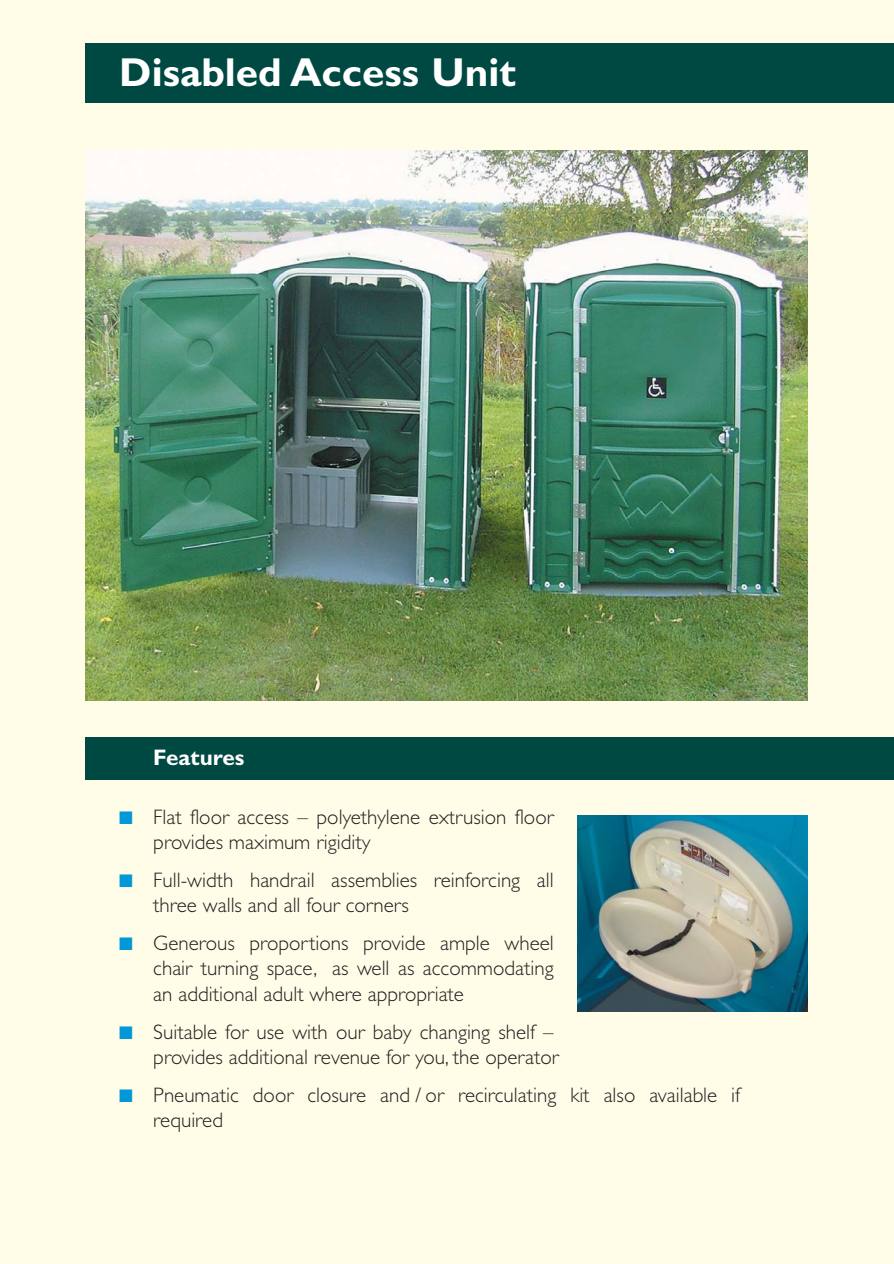
<style>
.page{position:relative;width:894px;height:1264px;background:#fffde8}
.page>*{position:absolute;margin:0;border:0;box-sizing:border-box;transform-origin:0 0}
.t1{font:700 40.5px "Gill Sans";color:#fff}
.t2{font:700 22.5px "Gill Sans";color:#fff}
.t3{font:300 21px/25.2px "Gill Sans";color:#231f20}
.s1{color:#0098d6}
</style>
<div class="page">
<div style="left:85px;top:44px;width:809px;height:59px;background:#004943"></div>
<img style="left:85px;top:150px;width:723px;height:551px">
<img style="left:578px;top:815px;width:229px;height:196px">
<div style="left:85px;top:737px;width:809px;height:42px;background:#004943"></div>
<h1 class="t1" style="left:119px;top:58px;width:398px">Disabled Access Unit</h1>
<p class="t2" style="left:153px;top:749px;width:93px">Features</p>
<p class="t3" style="left:153px;top:806px;width:402px;text-indent:-34px"><span class="s1">■</span> Flat floor access – polyethylene extrusion floor provides maximum rigidity</p>
<p class="t3" style="left:153px;top:869px;width:402px;text-indent:-34px"><span class="s1">■</span> Full-width handrail assemblies reinforcing all three walls and all four corners</p>
<p class="t3" style="left:153px;top:933px;width:402px;text-align:justify;text-indent:-34px"><span class="s1">■</span> Generous proportions provide ample wheel chair turning space, as well as accommodating an additional adult where appropriate</p>
<p class="t3" style="left:119px;top:1021px;width:441px;text-align:right"><span class="s1">■</span> Suitable for use with our baby changing shelf – provides additional revenue for you, the operator</p>
<p class="t3" style="left:153px;top:1084px;width:588px;text-indent:-34px"><span class="s1">■</span> Pneumatic door closure and / or recirculating kit also available if required</p>
</div>
